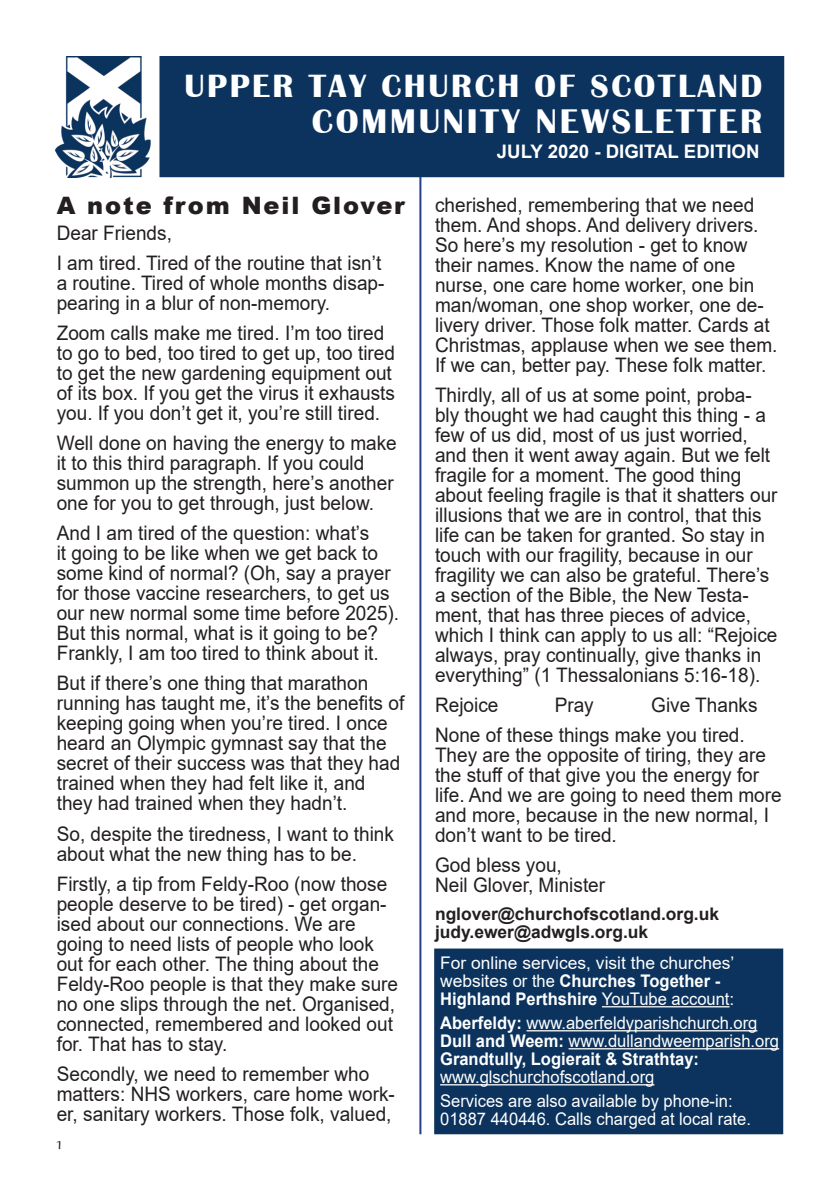
<style>
.page{position:relative;width:840px;height:1191px;background:#fff}
.page>*{position:absolute;margin:0;border:0;box-sizing:border-box;transform-origin:0 0}
.t1{font:700 35.2px "Britannic";letter-spacing:.08em;color:#fff}
.t2{font:700 33.2px "Britannic";letter-spacing:.08em;color:#fff}
.Big_fat_titles{font:900 24px "Arial";letter-spacing:.08em;color:#231f20}
.t3{font:22px "Gabriola";color:#231f20}
.Bog_standard{font:20px/20px "Arial";color:#231f20;scale:.95 1}
.Bog_standard-2{font:700 18.6px "Arial";color:#fff}
.Bog_standard-3{font:17.4px "Arial";color:#fff;scale:.95 1}
.Bog_standard-4{font:17.4px/18px "Arial";color:#fff}
.Bog_standard-5{font:700 17.4px "Arial";color:#231f20}
.Bog_standard-6{font:700 17.4px "Arial";color:#fff;scale:.95 1}
.s1{font-weight:700}
</style>
<div class="page">
<hr style="left:419px;top:57px;width:2px;height:1077px;background:#253f8e">
<div style="left:159px;top:56px;width:624px;height:121px;background:#0b335e"></div>
<img style="left:55px;top:57px;width:95px;height:120px">
<div style="left:434px;top:948px;width:348px;height:186px;background:#0b335e;border:2px solid #0b335e"></div>
<hr style="left:601px;top:1006px;width:128px;height:1px;background:#fff">
<hr style="left:526px;top:1030px;width:231px;height:1px;background:#fff">
<hr style="left:568px;top:1048px;width:210px;height:1px;background:#fff">
<hr style="left:440px;top:1084px;width:214px;height:1px;background:#fff">
<p class="t2" style="left:184px;top:68px;width:579px">UPPER TAY CHURCH OF SCOTLAND</p>
<p class="t1" style="left:311px;top:101px;width:452px">COMMUNITY NEWSLETTER</p>
<p class="Big_fat_titles" style="left:57px;top:188px;width:349px">A note from Neil Glover</p>
<p class="Bog_standard" style="left:57px;top:223px;width:123px">Dear Friends,</p>
<p class="Bog_standard" style="left:57px;top:253px;width:346px">I am tired. Tired of the routine that isn’t a routine. Tired of whole months disap&shy;pearing in a blur of non-memory.</p>
<p class="Bog_standard" style="left:57px;top:323px;width:357px">Zoom calls make me tired. I’m too tired to go to bed, too tired to get up, too tired to get the new gardening equipment out of its box. If you get the virus it exhausts you. If you don’t get it, you’re still tired.</p>
<p class="Bog_standard" style="left:57px;top:433px;width:359px">Well done on having the energy to make it to this third paragraph. If you could summon up the strength, here’s another one for you to get through, just below.</p>
<p class="Bog_standard" style="left:57px;top:523px;width:362px">And I am tired of the question: what’s<br>it going to be like when we get back to some kind of normal? (Oh, say a prayer for those vaccine researchers, to get us our new normal some time before 2025).<br>But this normal, what is it going to be?<br>Frankly, I am too tired to think about it.</p>
<p class="Bog_standard" style="left:57px;top:673px;width:367px">But if there’s one thing that marathon running has taught me, it’s the benefits of keeping going when you’re tired. I once heard an Olympic gymnast say that the secret of their success was that they had trained when they had felt like it, and they had trained when they hadn’t.</p>
<p class="Bog_standard" style="left:57px;top:823px;width:356px">So, despite the tiredness, I want to think about what the new thing has to be.</p>
<p class="Bog_standard" style="left:57px;top:873px;width:361px">Firstly, a tip from Feldy-Roo (now those people deserve to be tired) - get organ&shy;ised about our connections. We are going to need lists of people who look out for each other. The thing about the Feldy-Roo people is that they make sure no one slips through the net. Organised, connected, remembered and looked out for. That has to stay.</p>
<p class="Bog_standard" style="left:57px;top:1063px;width:357px">Secondly, we need to remember who matters: NHS workers, care home work&shy;er, sanitary workers. Those folk, valued,</p>
<p class="t3" style="left:57px;top:1128px;width:7px">1</p>
<p class="Bog_standard-2" style="left:496px;top:139px;width:264px">JULY 2020 - DIGITAL EDITION</p>
<p class="Bog_standard" style="left:435px;top:194px;width:362px">cherished, remembering that we need them. And shops. And delivery drivers.<br>So here’s my resolution - get to know their names. Know the name of one nurse, one care home worker, one bin man/woman, one shop worker, one de&shy;livery driver. Those folk matter. Cards at Christmas, applause when we see them.<br>If we can, better pay. These folk matter.</p>
<p class="Bog_standard" style="left:435px;top:384px;width:362px">Thirdly, all of us at some point, proba&shy;bly thought we had caught this thing - a few of us did, most of us just worried, and then it went away again. But we felt fragile for a moment. The good thing about feeling fragile is that it shatters our illusions that we are in control, that this life can be taken for granted. So stay in touch with our fragility, because in our fragility we can also be grateful. There’s a section of the Bible, the New Testa&shy;ment, that has three pieces of advice, which I think can apply to us all: “Rejoice always, pray continually, give thanks in everything” (1 Thessalonians 5:16-18).</p>
<p class="Bog_standard" style="left:435px;top:694px;width:68px">Rejoice</p>
<p class="Bog_standard" style="left:554px;top:694px;width:43px">Pray</p>
<p class="Bog_standard" style="left:651px;top:694px;width:113px">Give Thanks</p>
<p class="Bog_standard" style="left:435px;top:724px;width:366px">None of these things make you tired.<br>They are the opposite of tiring, they are the stuff of that give you the energy for life. And we are going to need them more and more, because in the new normal, I don’t want to be tired.</p>
<p class="Bog_standard" style="left:435px;top:854px;width:135px">God bless you,</p>
<p class="Bog_standard" style="left:435px;top:874px;width:180px">Neil Glover, Minister</p>
<p class="Bog_standard-5" style="left:435px;top:901px;width:285px">nglover@churchofscotland.org.uk</p>
<p class="Bog_standard-5" style="left:435px;top:919px;width:214px">judy.ewer@adwgls.org.uk</p>
<p class="Bog_standard-4" style="left:440px;top:953px;width:295px">For online services, visit the churches’ websites or the <span class="s1">Churches Together -<br>Highland Perthshire</span> YouTube account:</p>
<p class="Bog_standard-3" style="left:440px;top:1010px;width:335px"><span class="s1">Aberfeldy:</span> www.aberfeldyparishchurch.org</p>
<p class="Bog_standard-3" style="left:440px;top:1028px;width:358px"><span class="s1">Dull and Weem:</span> www.dullandweemparish.org</p>
<p class="Bog_standard-6" style="left:440px;top:1046px;width:274px">Grandtully, Logierait &amp; Strathtay:</p>
<p class="Bog_standard-3" style="left:440px;top:1064px;width:227px">www.glschurchofscotland.org</p>
<p class="Bog_standard-3" style="left:440px;top:1088px;width:309px">Services are also available by phone-in:</p>
<p class="Bog_standard-3" style="left:440px;top:1106px;width:328px">01887 440446. Calls charged at local rate.</p>
</div>
